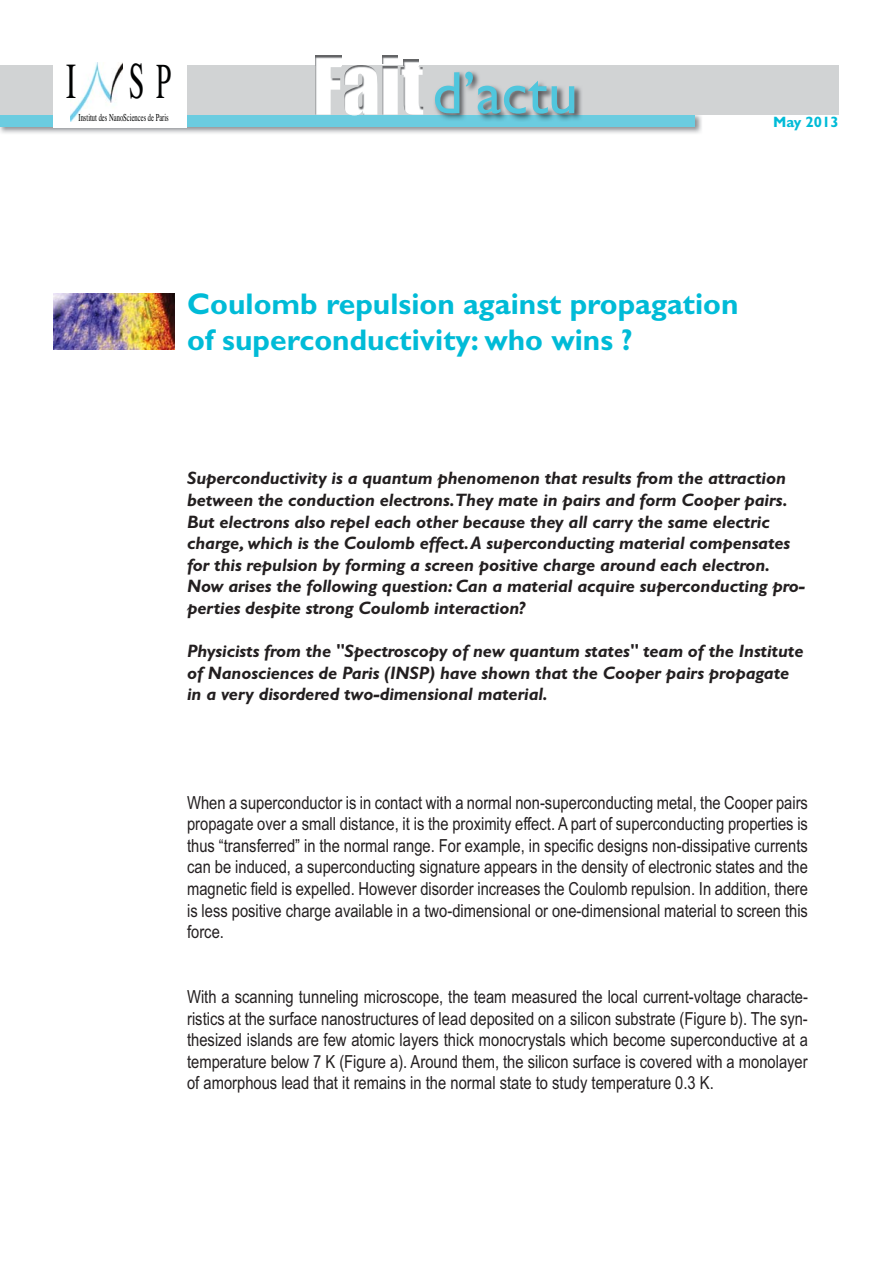
<style>
.page{position:relative;width:893px;height:1263px;background:#fff}
.page>*{position:absolute;margin:0;border:0;box-sizing:border-box;transform-origin:0 0}
.t1{font:60px "Gill Sans";color:#50c6dd}
.t2{font:51.45px "Times";color:#010202;scale:.55 1}
.t3{font:50.4px "Times";color:#010202;scale:.6 1}
.t4{font:700 30px/36px "Gill Sans";color:#00bbd7}
.t5{font:18px/21.6px "Arial Narrow";color:#231f20;text-align:justify}
.t6{font:italic 700 18px/21.6px "Gill Sans";letter-spacing:-.005em;color:#231f20}
.t7{font:700 15px "Gill Sans";color:#00bbd7}
.t8{font:10.65px "Times";color:#010202;scale:.62 1}
.s1{font-size:50.1px}
</style>
<div class="page">
<img style="left:0;top:115px;width:702px;height:19px">
<div style="left:0;top:114px;width:695px;height:13px;background:#6bcce0"></div>
<div style="left:0;top:65px;width:839px;height:50px;background:#d1d3d4"></div>
<img style="left:344px;top:65px;width:33px;height:50px">
<img style="left:404px;top:59px;width:15px;height:6px">
<img style="left:382px;top:65px;width:41px;height:50px">
<img style="left:315px;top:55px;width:26px;height:60px">
<img style="left:382px;top:55px;width:16px;height:8px">
<img style="left:434px;top:71px;width:148px;height:50px">
<div style="left:54px;top:54px;width:133px;height:74px;background:#fff"></div>
<img style="left:71px;top:63px;width:51px;height:58px">
<img style="left:54px;top:293px;width:121px;height:57px">
<p class="t2" style="left:129px;top:62px;width:79px">S <span class="s1">P</span></p>
<p class="t8" style="left:78px;top:114px;width:147px">Institut des NanoSciences de Paris</p>
<p class="t3" style="left:66px;top:63px;width:18px">I</p>
<p class="t1" style="left:432px;top:57px;width:147px">d’actu</p>
<p class="t7" style="left:773px;top:117px;width:67px">May 2013</p>
<p class="t4" style="left:187px;top:289px;width:553px">Coulomb repulsion against propagation of superconductivity: who wins ?</p>
<p class="t6" style="left:187px;top:470px;width:619px">Superconductivity is a quantum phenomenon that results from the attraction between the conduction electrons.They mate in pairs and form Cooper pairs.<br>But electrons also repel each other because they all carry the same electric charge, which is the Coulomb effect. A superconducting material compensates for this repulsion by forming a screen positive charge around each electron.<br>Now arises the following question: Can a material acquire superconducting pro&shy;perties despite strong Coulomb interaction?</p>
<p class="t6" style="left:187px;top:642px;width:618px">Physicists from the "Spectroscopy of new quantum states" team of the Institute of Nanosciences de Paris (INSP) have shown that the Cooper pairs propagate in a very disordered two-dimensional material.</p>
<p class="t5" style="left:187px;top:793px;width:622px">When a superconductor is in contact with a normal non-superconducting metal, the Cooper pairs propagate over a small distance, it is the proximity effect. A part of superconducting properties is thus “transferred” in the normal range. For example, in specific designs non-dissipative currents can be induced, a superconducting signature appears in the density of electronic states and the magnetic field is expelled. However disorder increases the Coulomb repulsion. In addition, there is less positive charge available in a two-dimensional or one-dimensional material to screen this force.</p>
<p class="t5" style="left:187px;top:987px;width:622px">With a scanning tunneling microscope, the team measured the local current-voltage characte&shy;ristics at the surface nanostructures of lead deposited on a silicon substrate (Figure b). The syn&shy;thesized islands are few atomic layers thick monocrystals which become superconductive at a temperature below 7 K (Figure a). Around them, the silicon surface is covered with a monolayer of amorphous lead that it remains in the normal state to study temperature 0.3 K.</p>
</div>
